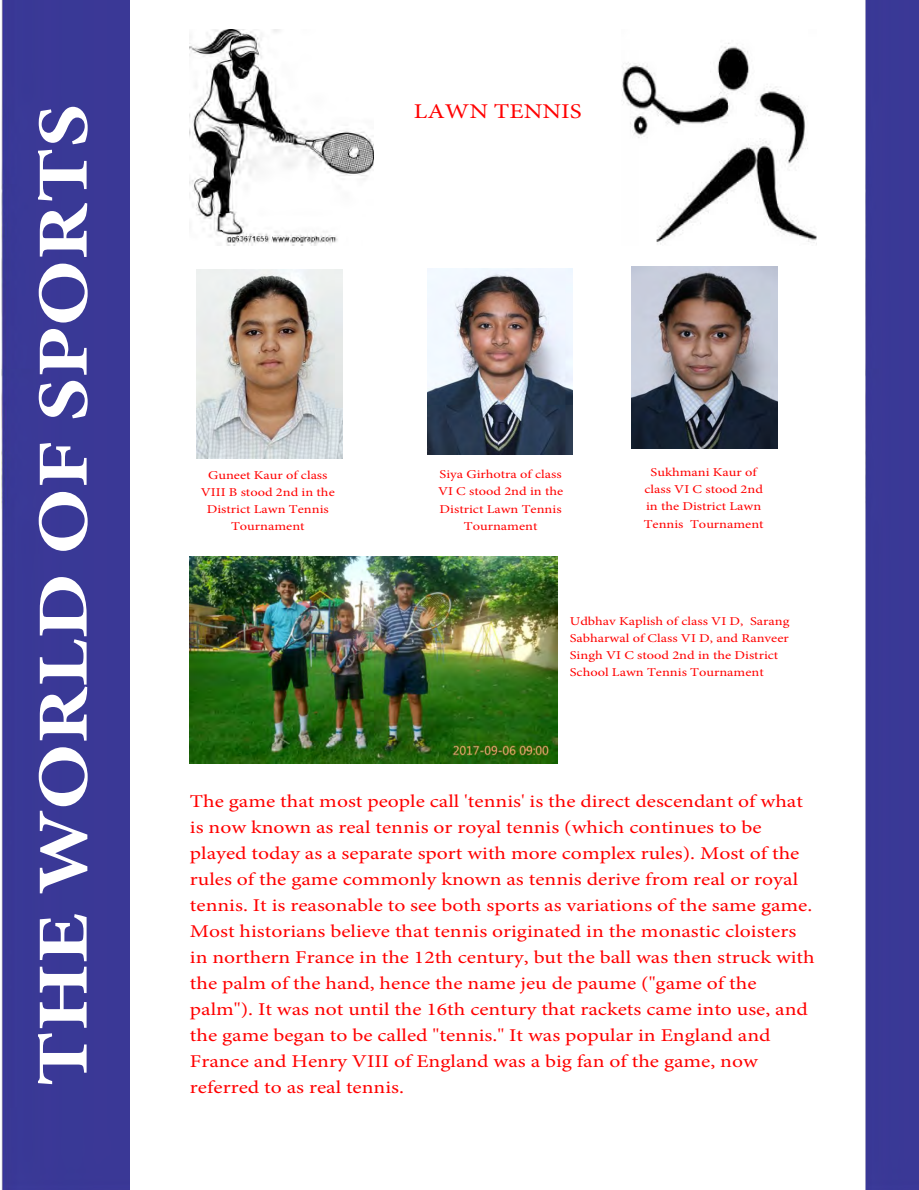
<style>
.page{position:relative;width:919px;height:1190px;background:#fff}
.page>*{position:absolute;margin:0;border:0;box-sizing:border-box;transform-origin:0 0}
.t1{font:700 72px "Minion Pro";color:#fff;scale:1.2 1}
.t2{font:21px "Minion Pro";color:#f00;scale:1.2 1}
.t3{font:18px/26px "Minion Pro";color:#f00;scale:1.2 1}
.t4{font:12px/17.2px "Minion Pro";color:#f00;text-align:center;scale:1.2 1}
</style>
<div class="page">
<div style="left:2px;top:0;width:128px;height:1189px;background:#3a3896"></div>
<div style="left:866px;top:0;width:52px;height:1189px;background:#3a3896"></div>
<img style="left:196px;top:270px;width:146px;height:189px">
<img style="left:190px;top:30px;width:183px;height:216px">
<img style="left:622px;top:43px;width:195px;height:202px">
<img style="left:427px;top:269px;width:146px;height:185px">
<img style="left:632px;top:266px;width:146px;height:182px">
<img style="left:190px;top:557px;width:368px;height:207px">
<h1 class="t1" style="left:13px;top:1086px;width:820px;rotate:-90deg">THE WORLD OF SPORTS</h1>
<p class="t2" style="left:414px;top:98px;width:141px">LAWN TENNIS</p>
<p class="t4" style="left:201px;top:466px;width:113px">Guneet Kaur of class<br>VIII B stood 2nd in the<br>District Lawn Tennis<br>Tournament</p>
<p class="t4" style="left:438px;top:465px;width:106px">Siya Girhotra of class<br>VI C stood 2nd in the<br>District Lawn Tennis<br>Tournament</p>
<p class="t4" style="left:644px;top:463px;width:102px">Sukhmani Kaur of class VI C stood 2nd in the District Lawn<br>Tennis Tournament</p>
<p class="t4" style="left:570px;top:612px;width:185px;text-align:left">Udbhav Kaplish of class VI D, Sarang Sabharwal of Class VI D, and Ranveer Singh VI C stood 2nd in the District School Lawn Tennis Tournament</p>
<p class="t3" style="left:190px;top:788px;width:522px">The game that most people call 'tennis' is the direct descendant of what is now known as real tennis or royal tennis (which continues to be played today as a separate sport with more complex rules). Most of the rules of the game commonly known as tennis derive from real or royal tennis. It is reasonable to see both sports as variations of the same game.<br>Most historians believe that tennis originated in the monastic cloisters in northern France in the 12th century, but the ball was then struck with the palm of the hand, hence the name jeu de paume ("game of the palm"). It was not until the 16th century that rackets came into use, and the game began to be called "tennis." It was popular in England and France and Henry VIII of England was a big fan of the game, now referred to as real tennis.</p>
</div>
